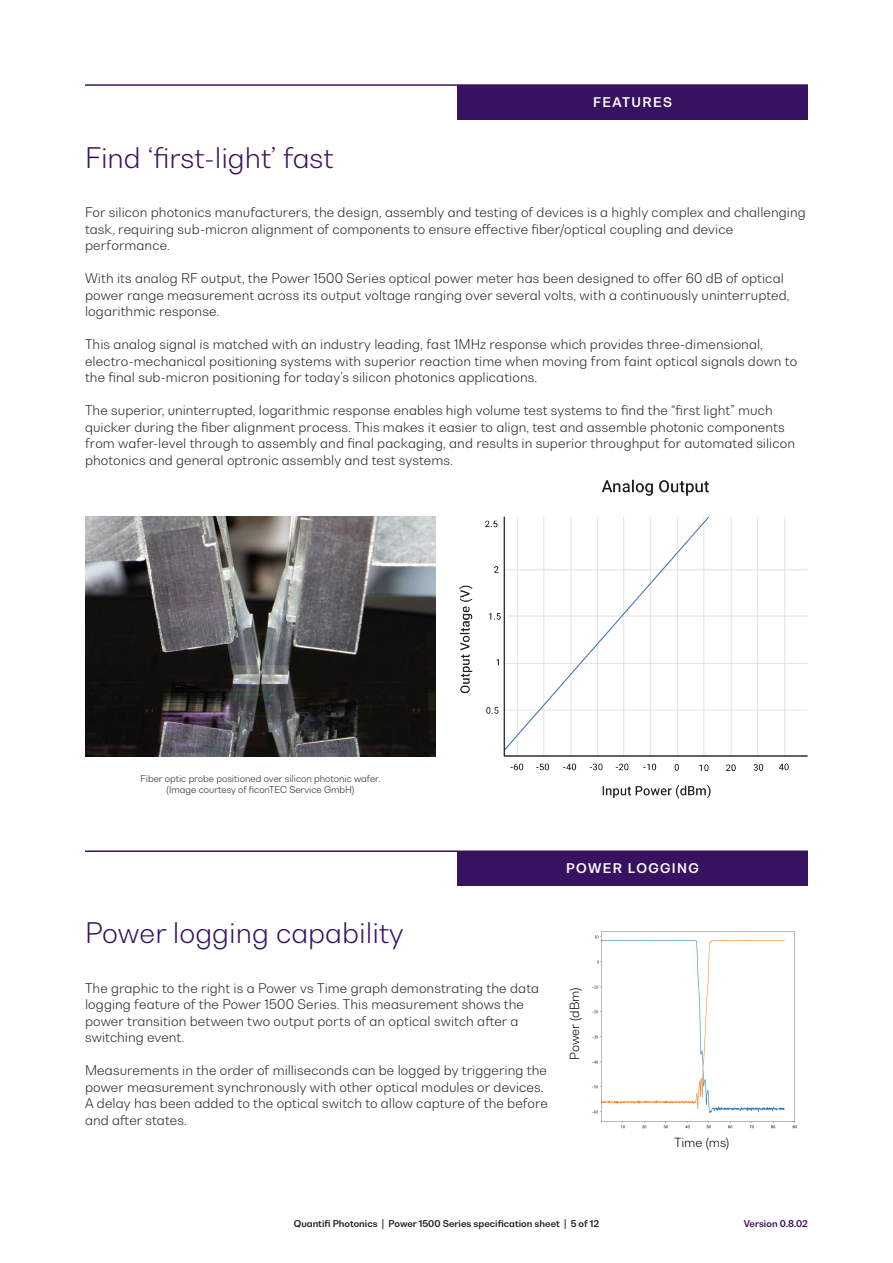
<style>
.page{position:relative;width:893px;height:1263px;background:#fff}
.page>*{position:absolute;margin:0;border:0;box-sizing:border-box;transform-origin:0 0}
.t1{font:300 27px "Bw Nista Geometric";color:#371260}
.t2{font:300 12.75px/16.5px "Bw Nista Geometric";letter-spacing:.005em;color:#231f20}
.t3{font:700 12.75px "Bw Nista Geometric";letter-spacing:.11em;color:#fff}
.t4{font:300 12px "Bw Nista Geometric";color:#010101}
.t5{font:300 9px/10.8px "Bw Nista Geometric";color:#231f20;text-align:center}
.t6{font:700 9px "Bw Nista Geometric";color:#231f20}
.t7{font:700 9px "Bw Nista Geometric";color:#371260}
</style>
<div class="page">
<hr style="left:85px;top:84px;width:723px;height:2px;background:#371260">
<hr style="left:85px;top:850px;width:723px;height:2px;background:#371260">
<div style="left:457px;top:85px;width:351px;height:34px;background:#371260"></div>
<div style="left:457px;top:851px;width:351px;height:34px;background:#371260"></div>
<img style="left:85px;top:516px;width:351px;height:241px">
<img style="left:459px;top:480px;width:349px;height:318px">
<img style="left:591px;top:931px;width:206px;height:198px">
<h1 class="t1" style="left:85px;top:139px;width:250px">Find ‘first-light’ fast</h1>
<p class="t3" style="left:593px;top:93px;width:80px">FEATURES</p>
<p class="t2" style="left:85px;top:204px;width:722px">For silicon photonics manufacturers, the design, assembly and testing of devices is a highly complex and challenging task, requiring sub-micron alignment of components to ensure effective fiber/optical coupling and device performance.</p>
<p class="t2" style="left:85px;top:270px;width:706px">With its analog RF output, the Power 1500 Series optical power meter has been designed to offer 60 dB of optical power range measurement across its output voltage ranging over several volts, with a continuously uninterrupted, logarithmic response.</p>
<p class="t2" style="left:85px;top:336px;width:714px">This analog signal is matched with an industry leading, fast 1MHz response which provides three-dimensional, electro-mechanical positioning systems with superior reaction time when moving from faint optical signals down to the final sub-micron positioning for today’s silicon photonics applications.</p>
<p class="t2" style="left:85px;top:402px;width:711px">The superior, uninterrupted, logarithmic response enables high volume test systems to find the “first light” much quicker during the fiber alignment process. This makes it easier to align, test and assemble photonic components from wafer-level through to assembly and final packaging, and results in superior throughput for automated silicon photonics and general optronic assembly and test systems.</p>
<p class="t5" style="left:140px;top:773px;width:241px">Fiber optic probe positioned over silicon photonic wafer. (Image courtesy of ficonTEC Service GmbH)</p>
<h1 class="t1" style="left:85px;top:915px;width:320px">Power logging capability</h1>
<p class="t2" style="left:85px;top:979px;width:456px">The graphic to the right is a Power vs Time graph demonstrating the data logging feature of the Power 1500 Series. This measurement shows the power transition between two output ports of an optical switch after a switching event.</p>
<p class="t2" style="left:85px;top:1062px;width:464px">Measurements in the order of milliseconds can be logged by triggering the power measurement synchronously with other optical modules or devices.<br>A delay has been added to the optical switch to allow capture of the before and after states.</p>
<p class="t3" style="left:566px;top:860px;width:134px">POWER LOGGING</p>
<p class="t4" style="left:566px;top:1060px;width:74px;rotate:-90deg">Power (dBm)</p>
<p class="t4" style="left:674px;top:1134px;width:56px">Time (ms)</p>
<p class="t6" style="left:294px;top:1218px;width:307px">Quantifi Photonics | Power 1500 Series specification sheet | 5 of 12</p>
<p class="t7" style="left:744px;top:1218px;width:66px">Version 0.8.02</p>
</div>
